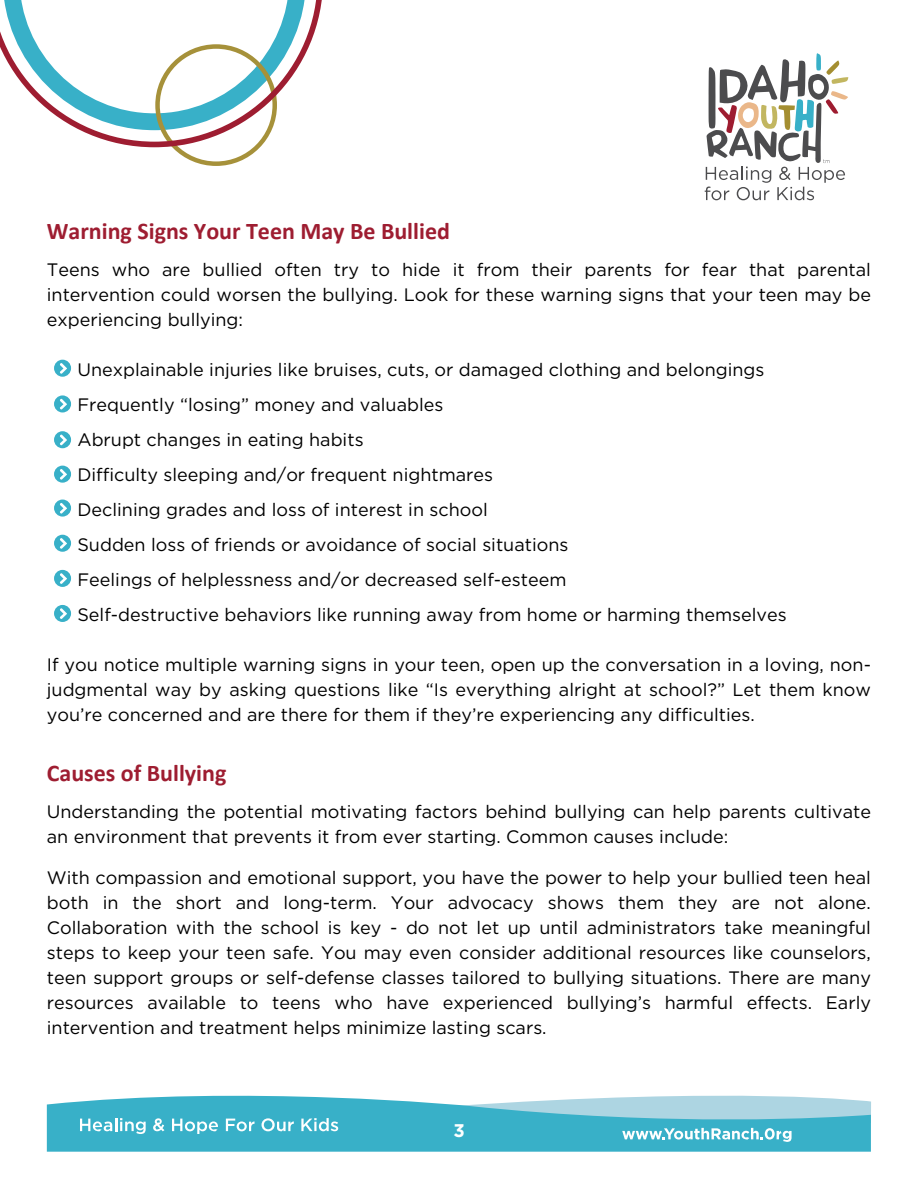
<style>
.page{position:relative;width:918px;height:1188px;background:#fff}
.page>*{position:absolute;margin:0;border:0;box-sizing:border-box;transform-origin:0 0}
.t1{font:700 24px "Calibri";color:#9e1d31}
.t2{font:700 18.3px "Gotham";color:#fff}
.t3{font:18px/25px "Gotham";color:#000;text-align:justify}
</style>
<div class="page">
<svg style="left:705px;top:53px;width:143px;height:147px"></svg>
<svg style="left:146px;top:147px;width:114px;height:19px"></svg>
<svg style="left:0;top:0;width:322px;height:147px"></svg>
<svg style="left:47px;top:1101px;width:824px;height:51px;background:#3eb2c9"></svg>
<svg style="left:80px;top:1095px;width:791px;height:47px;background:#67c1d4"></svg>
<div style="left:54px;top:466px;width:17px;height:17px;background:#38b0c8;border-radius:50%"></div>
<svg style="left:60px;top:469px;width:7px;height:11px"></svg>
<div style="left:54px;top:360px;width:17px;height:17px;background:#38b0c8;border-radius:50%"></div>
<svg style="left:60px;top:363px;width:7px;height:11px"></svg>
<svg style="left:54px;top:395px;width:17px;height:18px"></svg>
<svg style="left:59px;top:398px;width:8px;height:12px"></svg>
<div style="left:54px;top:431px;width:17px;height:17px;background:#38b0c8;border-radius:50%"></div>
<svg style="left:60px;top:434px;width:7px;height:12px"></svg>
<div style="left:54px;top:500px;width:17px;height:17px;background:#38b0c8;border-radius:50%"></div>
<svg style="left:60px;top:503px;width:7px;height:11px"></svg>
<div style="left:54px;top:535px;width:17px;height:17px;background:#38b0c8;border-radius:50%"></div>
<svg style="left:60px;top:538px;width:7px;height:11px"></svg>
<div style="left:54px;top:570px;width:17px;height:17px;background:#38b0c8;border-radius:50%"></div>
<svg style="left:59px;top:573px;width:8px;height:11px"></svg>
<div style="left:54px;top:605px;width:17px;height:17px;background:#38b0c8;border-radius:50%"></div>
<svg style="left:59px;top:608px;width:8px;height:11px"></svg>
<p class="t1" style="left:47px;top:221px;width:405px">Warning Signs Your Teen May Be Bullied</p>
<p class="t3" style="left:47px;top:257px;width:826px">Teens who are bullied often try to hide it from their parents for fear that parental intervention could worsen the bullying. Look for these warning signs that your teen may be experiencing bullying:</p>
<h1 class="t3" style="left:77px;top:357px;width:688px">Unexplainable injuries like bruises, cuts, or damaged clothing and belongings</h1>
<p class="t3" style="left:77px;top:392px;width:367px">Frequently “losing” money and valuables</p>
<p class="t3" style="left:77px;top:427px;width:288px">Abrupt changes in eating habits</p>
<p class="t3" style="left:77px;top:462px;width:417px">Difficulty sleeping and/or frequent nightmares</p>
<p class="t3" style="left:77px;top:497px;width:412px">Declining grades and loss of interest in school</p>
<p class="t3" style="left:77px;top:532px;width:493px">Sudden loss of friends or avoidance of social situations</p>
<p class="t3" style="left:77px;top:567px;width:491px">Feelings of helplessness and/or decreased self-esteem</p>
<p class="t3" style="left:77px;top:602px;width:711px">Self-destructive behaviors like running away from home or harming themselves</p>
<p class="t3" style="left:47px;top:651px;width:826px">If you notice multiple warning signs in your teen, open up the conversation in a loving, non&shy;judgmental way by asking questions like “Is everything alright at school?” Let them know you’re concerned and are there for them if they’re experiencing any difficulties.</p>
<h1 class="t1" style="left:47px;top:763px;width:181px">Causes of Bullying</h1>
<h1 class="t3" style="left:47px;top:799px;width:826px">Understanding the potential motivating factors behind bullying can help parents cultivate an environment that prevents it from ever starting. Common causes include:</h1>
<h1 class="t3" style="left:47px;top:865px;width:826px">With compassion and emotional support, you have the power to help your bullied teen heal both in the short and long-term. Your advocacy shows them they are not alone.<br>Collaboration with the school is key - do not let up until administrators take meaningful steps to keep your teen safe. You may even consider additional resources like counselors, teen support groups or self-defense classes tailored to bullying situations. There are many resources available to teens who have experienced bullying’s harmful effects. Early intervention and treatment helps minimize lasting scars.</h1>
<h1 class="t2" style="left:453px;top:1119px;width:13px">3</h1>
</div>
